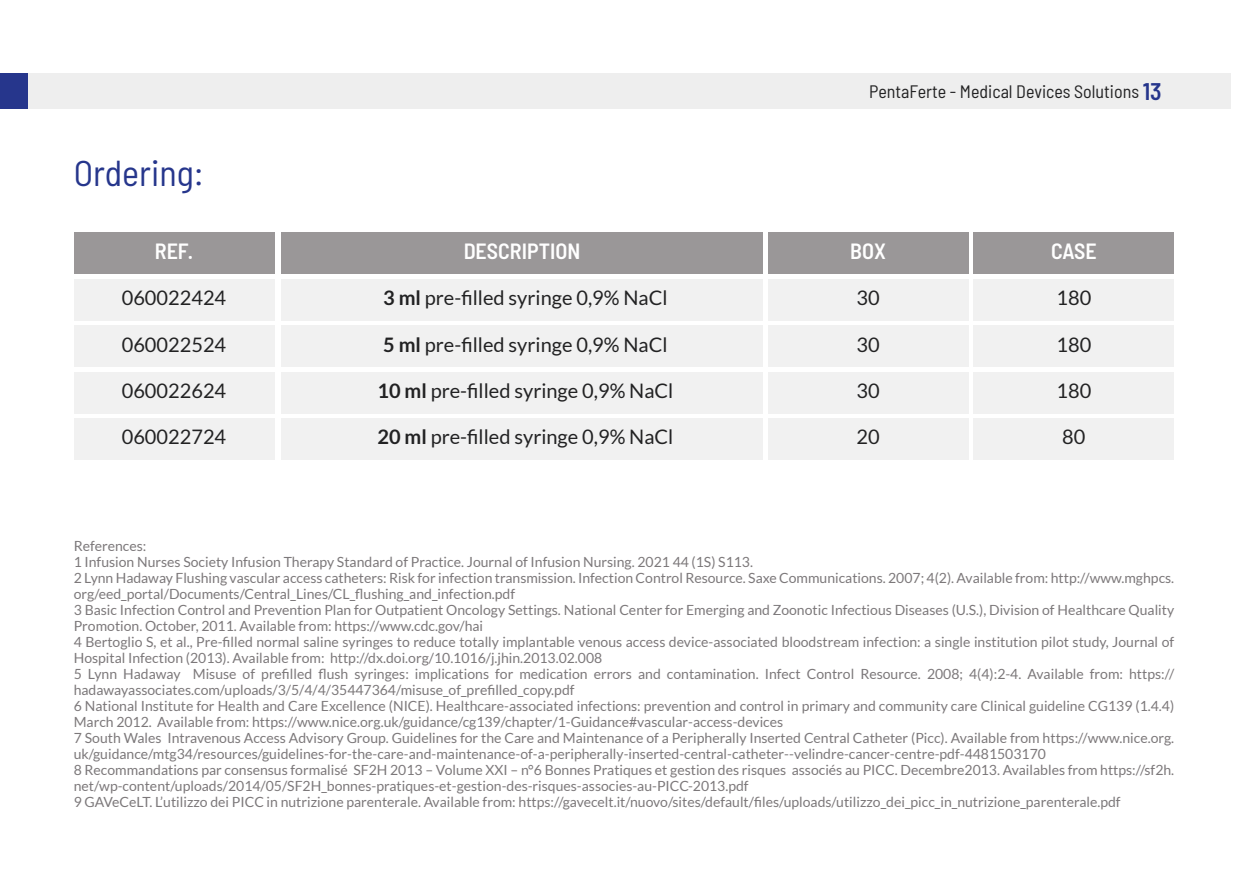
<style>
.page{position:relative;width:1248px;height:896px;background:#fff}
.page>*{position:absolute;margin:0;border:0;box-sizing:border-box;transform-origin:0 0}
.Titolo_rosso{font:semi-condensed 36px "Barlow";color:#26368c}
.t1{font:600 semi-condensed 24px "Barlow";color:#26368c}
.Titolo_2_nero{font:600 semi-condensed 22px "Barlow";color:#fff}
.Paragrafo_piccolo{font:20px "Lato";color:#222223}
.t2{font:semi-condensed 18px "Barlow";color:#222223}
.Paragrafo_piccolo-2{font:14px/16px "Lato";color:#7c787a}
.s1{font-weight:700}
</style>
<div class="page">
<div style="left:0;top:74px;width:28px;height:35px;background:#26368c"></div>
<div style="left:28px;top:74px;width:1202px;height:35px;background:#eee"></div>
<div style="left:74px;top:233px;width:200px;height:41px;background:#9a9798"></div>
<div style="left:281px;top:233px;width:481px;height:41px;background:#9a9798"></div>
<div style="left:767px;top:233px;width:201px;height:41px;background:#9a9798"></div>
<div style="left:973px;top:233px;width:201px;height:41px;background:#9a9798"></div>
<div style="left:74px;top:279px;width:200px;height:41px;background:#eee"></div>
<div style="left:281px;top:279px;width:481px;height:41px;background:#eee"></div>
<div style="left:767px;top:279px;width:201px;height:41px;background:#eee"></div>
<div style="left:973px;top:279px;width:201px;height:41px;background:#eee"></div>
<div style="left:74px;top:325px;width:200px;height:42px;background:#eee"></div>
<div style="left:281px;top:325px;width:481px;height:42px;background:#eee"></div>
<div style="left:767px;top:325px;width:201px;height:42px;background:#eee"></div>
<div style="left:973px;top:325px;width:201px;height:42px;background:#eee"></div>
<div style="left:74px;top:372px;width:200px;height:41px;background:#eee"></div>
<div style="left:74px;top:418px;width:200px;height:42px;background:#eee"></div>
<div style="left:281px;top:372px;width:481px;height:41px;background:#eee"></div>
<div style="left:281px;top:418px;width:481px;height:42px;background:#eee"></div>
<div style="left:767px;top:372px;width:201px;height:41px;background:#eee"></div>
<div style="left:767px;top:418px;width:201px;height:42px;background:#eee"></div>
<div style="left:973px;top:372px;width:201px;height:41px;background:#eee"></div>
<div style="left:973px;top:418px;width:201px;height:42px;background:#eee"></div>
<p class="Titolo_rosso" style="left:74px;top:147px;width:131px">Ordering:</p>
<p class="t2" style="left:869px;top:79px;width:271px">PentaFerte - Medical Devices Solutions</p>
<p class="t1" style="left:1142px;top:74px;width:20px">13</p>
<p class="Titolo_2_nero" style="left:155px;top:235px;width:40px">REF.</p>
<p class="Titolo_2_nero" style="left:463px;top:235px;width:118px">DESCRIPTION</p>
<p class="Titolo_2_nero" style="left:850px;top:235px;width:37px">BOX</p>
<p class="Titolo_2_nero" style="left:1050px;top:235px;width:47px">CASE</p>
<p class="Paragrafo_piccolo" style="left:122px;top:287px;width:106px">060022424</p>
<p class="Paragrafo_piccolo" style="left:383px;top:287px;width:286px"><span class="s1">3 ml</span> pre-filled syringe 0,9% NaCl</p>
<p class="Paragrafo_piccolo" style="left:856px;top:287px;width:25px">30</p>
<p class="Paragrafo_piccolo" style="left:1056px;top:287px;width:36px">180</p>
<p class="Paragrafo_piccolo" style="left:122px;top:333px;width:106px">060022524</p>
<p class="Paragrafo_piccolo" style="left:383px;top:333px;width:286px"><span class="s1">5 ml</span> pre-filled syringe 0,9% NaCl</p>
<p class="Paragrafo_piccolo" style="left:856px;top:333px;width:25px">30</p>
<p class="Paragrafo_piccolo" style="left:1056px;top:333px;width:36px">180</p>
<p class="Paragrafo_piccolo" style="left:122px;top:379px;width:106px">060022624</p>
<p class="Paragrafo_piccolo" style="left:122px;top:426px;width:106px">060022724</p>
<p class="Paragrafo_piccolo" style="left:377px;top:379px;width:297px"><span class="s1">10 ml</span> pre-filled syringe 0,9% NaCl</p>
<p class="Paragrafo_piccolo" style="left:377px;top:426px;width:297px"><span class="s1">20 ml</span> pre-filled syringe 0,9% NaCl</p>
<p class="Paragrafo_piccolo" style="left:856px;top:379px;width:25px">30</p>
<p class="Paragrafo_piccolo" style="left:856px;top:426px;width:25px">20</p>
<p class="Paragrafo_piccolo" style="left:1056px;top:379px;width:36px">180</p>
<p class="Paragrafo_piccolo" style="left:1062px;top:426px;width:25px">80</p>
<p class="Paragrafo_piccolo-2" style="left:74px;top:538px;width:74px">References:</p>
<p class="Paragrafo_piccolo-2" style="left:74px;top:554px;width:680px">1 Infusion Nurses Society Infusion Therapy Standard of Practice. Journal of Infusion Nursing. 2021 44 (1S) S113.</p>
<p class="Paragrafo_piccolo-2" style="left:74px;top:570px;width:1101px">2 Lynn Hadaway Flushing vascular access catheters: Risk for infection transmission. Infection Control Resource. Saxe Communications. 2007; 4(2). Available from: http://www.mghpcs. org/eed_portal/Documents/Central_Lines/CL_flushing_and_infection.pdf</p>
<p class="Paragrafo_piccolo-2" style="left:74px;top:602px;width:1101px">3 Basic Infection Control and Prevention Plan for Outpatient Oncology Settings. National Center for Emerging and Zoonotic Infectious Diseases (U.S.), Division of Healthcare Quality<br>Promotion. October, 2011. Available from: https://www.cdc.gov/hai</p>
<p class="Paragrafo_piccolo-2" style="left:74px;top:634px;width:1101px">4 Bertoglio S, et al., Pre-filled normal saline syringes to reduce totally implantable venous access device-associated bloodstream infection: a single institution pilot study, Journal of<br>Hospital Infection (2013). Available from: http://dx.doi.org/10.1016/j.jhin.2013.02.008</p>
<p class="Paragrafo_piccolo-2" style="left:74px;top:666px;width:1101px">5 Lynn Hadaway Misuse of prefilled flush syringes: implications for medication errors and contamination. Infect Control Resource. 2008; 4(4):2-4. Available from: https:// hadawayassociates.com/uploads/3/5/4/4/35447364/misuse_of_prefilled_copy.pdf</p>
<p class="Paragrafo_piccolo-2" style="left:74px;top:698px;width:1101px">6 National Institute for Health and Care Excellence (NICE). Healthcare-associated infections: prevention and control in primary and community care Clinical guideline CG139 (1.4.4)<br>March 2012. Available from: https://www.nice.org.uk/guidance/cg139/chapter/1-Guidance#vascular-access-devices</p>
<p class="Paragrafo_piccolo-2" style="left:74px;top:730px;width:1101px">7 South Wales Intravenous Access Advisory Group. Guidelines for the Care and Maintenance of a Peripherally Inserted Central Catheter (Picc). Available from https://www.nice.org. uk/guidance/mtg34/resources/guidelines-for-the-care-and-maintenance-of-a-peripherally-inserted-central-catheter--velindre-cancer-centre-pdf-4481503170</p>
<p class="Paragrafo_piccolo-2" style="left:74px;top:762px;width:1101px">8 Recommandations par consensus formalisé SF2H 2013 – Volume XXI – n°6 Bonnes Pratiques et gestion des risques associés au PICC. Decembre2013. Availables from https://sf2h. net/wp-content/uploads/2014/05/SF2H_bonnes-pratiques-et-gestion-des-risques-associes-au-PICC-2013.pdf</p>
<p class="Paragrafo_piccolo-2" style="left:74px;top:794px;width:1048px">9 GAVeCeLT. L’utilizzo dei PICC in nutrizione parenterale. Available from: https://gavecelt.it/nuovo/sites/default/files/uploads/utilizzo_dei_picc_in_nutrizione_parenterale.pdf</p>
</div>
